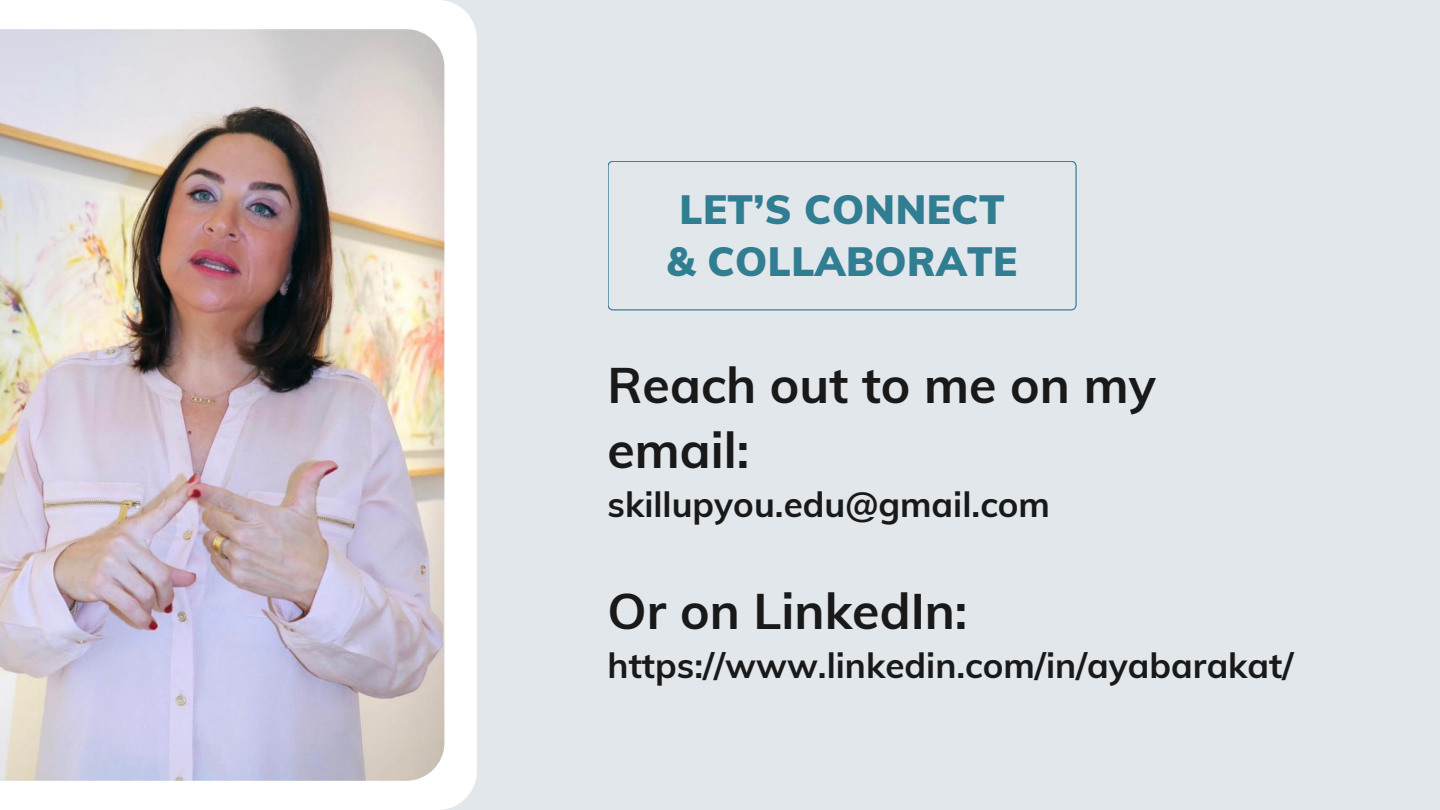
<style>
.page{position:relative;width:1440px;height:810px;background:#e2e7eb}
.page>*{position:absolute;margin:0;border:0;box-sizing:border-box;transform-origin:0 0}
.t1{font:700 50px/64.5px "Muli";color:#191919}
.t2{font:900 40px/51.8px "Muli";letter-spacing:.01em;color:#317d92;text-align:center}
.t3{font:700 35px "Muli";color:#191919}
</style>
<div class="page">
<svg style="left:608px;top:161px;width:469px;height:149px"></svg>
<div style="left:0;top:0;width:477px;height:809px;background:#fff"></div>
<img style="left:0;top:29px;width:444px;height:752px">
<p class="t2" style="left:667px;top:183px;width:352px">LET’S CONNECT &amp; COLLABORATE</p>
<h1 class="t1" style="left:608px;top:352px;width:550px">Reach out to me on my email:</h1>
<p class="t3" style="left:608px;top:481px;width:444px">skillupyou.edu@gmail.com</p>
<p class="t1" style="left:608px;top:578px;width:361px">Or on LinkedIn:</p>
<p class="t3" style="left:608px;top:643px;width:687px">https://www.linkedin.com/in/ayabarakat/</p>
</div>
